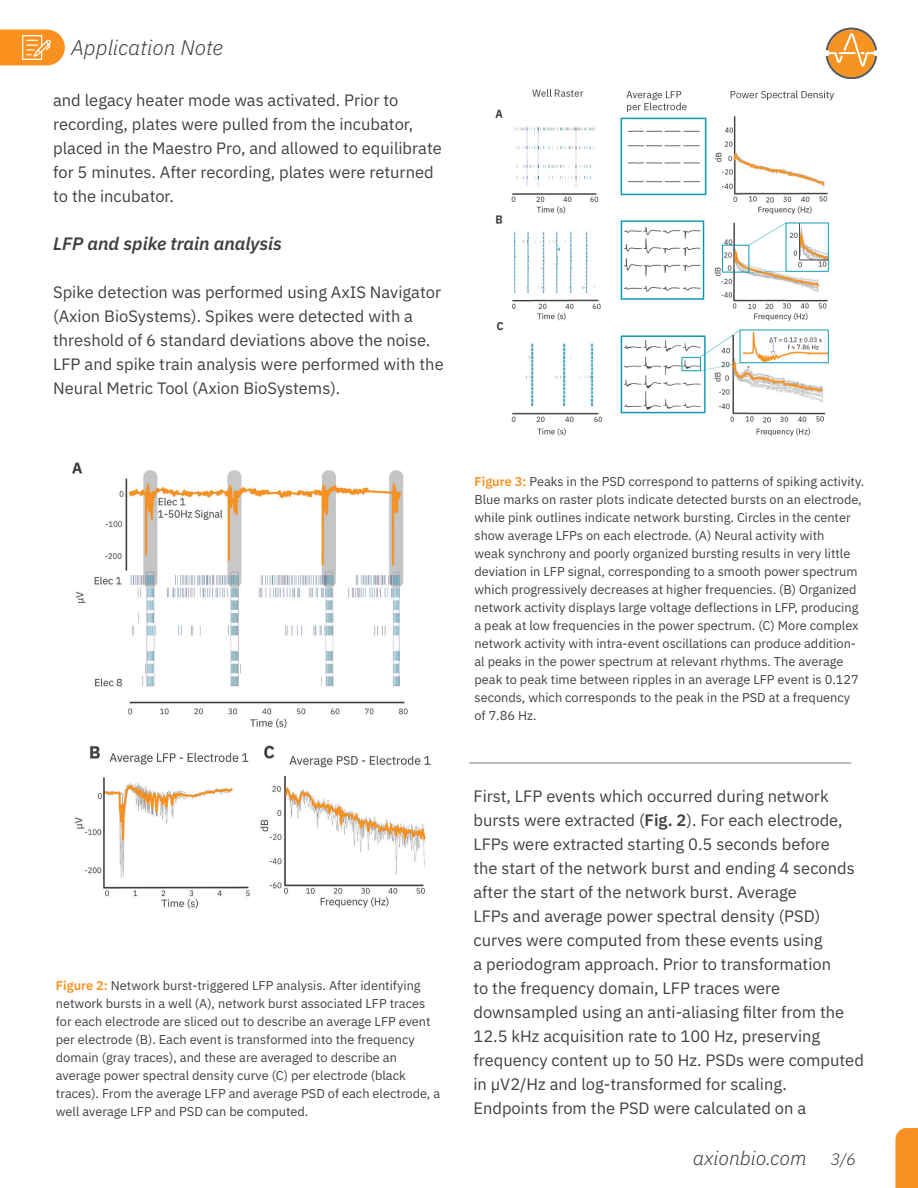
<style>
.page{position:relative;width:918px;height:1188px;background:#fff}
.page>*{position:absolute;margin:0;border:0;box-sizing:border-box;transform-origin:0 0}
.t1{font:italic 300 21px "IBM Plex Sans";color:#404040}
.t2{font:italic 300 19.5px "IBM Plex Sans";color:#404040}
.t3{font:italic 600 18px "IBM Plex Sans";color:#404040}
.t4{font:16.5px/24px "IBM Plex Sans";color:#404040}
.Figure_Captions{font:12.75px/18px "IBM Plex Sans";color:#404040}
.s1{font-weight:600;color:#fa901e}
.s2{font-weight:600}
.s3{font-size:16.5px}
</style>
<div class="page">
<svg style="left:0;top:30px;width:65px;height:35px"></svg>
<svg style="left:826px;top:28px;width:51px;height:50px"></svg>
<svg style="left:895px;top:1128px;width:23px;height:60px"></svg>
<div style="left:18px;top:32px;width:35px;height:31px;background:#fa901e"></div>
<img style="left:22px;top:35px;width:29px;height:25px">
<img style="left:495px;top:89px;width:339px;height:348px">
<img style="left:72px;top:462px;width:359px;height:447px">
<hr style="left:469px;top:763px;width:382px;height:1px;background:#808080">
<p class="t1" style="left:71px;top:32px;width:154px">Application Note</p>
<p class="t4" style="left:53px;top:87px;width:390px">and legacy heater mode was activated. Prior to recording, plates were pulled from the incubator, placed in the Maestro Pro, and allowed to equilibrate for 5 minutes. After recording, plates were returned to the incubator.</p>
<p class="t3" style="left:53px;top:230px;width:230px">LFP and spike train analysis</p>
<p class="t4" style="left:53px;top:279px;width:392px">Spike detection was performed using AxIS Navigator (Axion BioSystems). Spikes were detected with a threshold of 6 standard deviations above the noise.<br>LFP and spike train analysis were performed with the Neural Metric Tool (Axion BioSystems).</p>
<p class="Figure_Captions" style="left:56px;top:975px;width:386px"><span class="s1">Figure 2:</span> Network burst-triggered LFP analysis. After identifying network bursts in a well (A), network burst associated LFP traces for each electrode are sliced out to describe an average LFP event per electrode (B). Each event is transformed into the frequency domain (gray traces), and these are averaged to describe an average power spectral density curve (C) per electrode (black traces). From the average LFP and average PSD of each electrode, a well average LFP and PSD can be computed.</p>
<p class="Figure_Captions" style="left:474px;top:471px;width:391px"><span class="s1">Figure 3:</span> Peaks in the PSD correspond to patterns of spiking activity.<br>Blue marks on raster plots indicate detected bursts on an electrode, while pink outlines indicate network bursting. Circles in the center show average LFPs on each electrode. (A) Neural activity with<br>weak synchrony and poorly organized bursting results in very little deviation in LFP signal, corresponding to a smooth power spectrum which progressively decreases at higher frequencies. (B) Organized network activity displays large voltage deflections in LFP, producing a peak at low frequencies in the power spectrum. (C) More complex network activity with intra-event oscillations can produce addition&shy;al peaks in the power spectrum at relevant rhythms. The average peak to peak time between ripples in an average LFP event is 0.127 seconds, which corresponds to the peak in the PSD at a frequency of 7.86 Hz.</p>
<p class="t4" style="left:473px;top:783px;width:392px">First, LFP events which occurred during network bursts were extracted (<span class="s2">Fig. 2</span>). For each electrode, LFPs were extracted starting 0.5 seconds before<br>the start of the network burst and ending 4 seconds after the start of the network burst. Average<br>LFPs and average power spectral density (PSD) curves were computed from these events using<br>a periodogram approach. Prior to transformation<br>to the frequency domain, LFP traces were downsampled using an anti-aliasing filter from the 12.5 kHz acquisition rate to 100 Hz, preserving frequency content up to 50 Hz. PSDs were computed in µV2/Hz and log-transformed for scaling.</p>
<p class="t4" style="left:473px;top:1095px;width:334px">Endpoints from the PSD were calculated on a</p>
<h2 class="t2" style="left:693px;top:1143px;width:165px">axionbio.com <span class="s3">3/6</span></h2>
</div>
